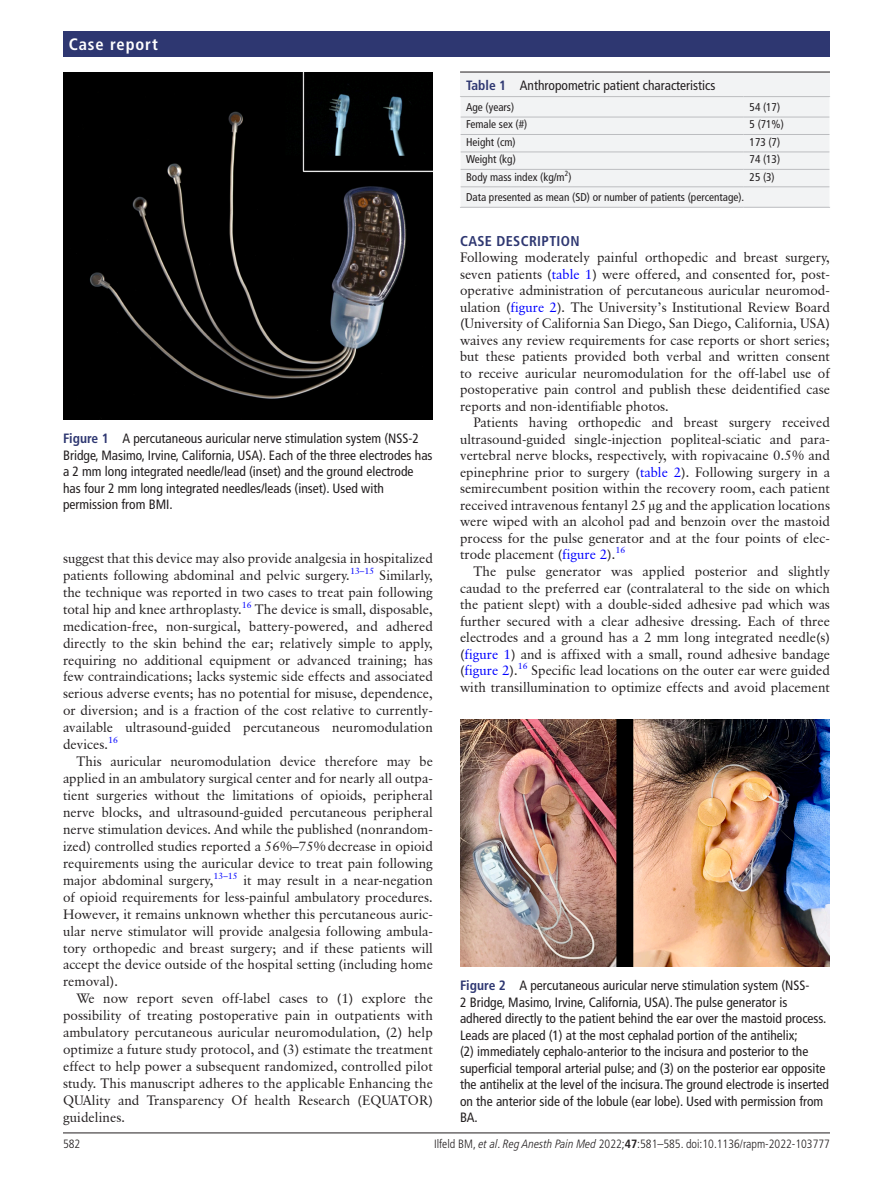
<style>
.page{position:relative;width:893px;height:1191px;background:#fff}
.page>*{position:absolute;margin:0;border:0;box-sizing:border-box;transform-origin:0 0}
.t1{font:700 condensed 16.5px "Frutiger LT Pro";letter-spacing:.055em;color:#fff}
.t2{font:700 condensed 14.25px "Frutiger LT Pro";letter-spacing:.025em;color:#2e3771}
.t3{font:13.5px/17px "Classical Garamond BT";color:#231f20;text-align:justify}
.t4{font:condensed 13.5px/16.5px "Frutiger LT Pro";color:#231f20}
.t5{font:300 condensed 12px "Frutiger LT Pro";color:#231f20}
.t6{font:condensed 11.25px "Frutiger LT Pro";color:#231f20}
.t7{font:condensed 7.5px "Frutiger LT Pro";color:#231f20}
.s1{font-weight:700;color:#2e3771}
.s2{color:#00f}
.s3{font-family:"Times New Roman"}
.s4{font-style:italic}
.s5{font-weight:700}
</style>
<div class="page">
<hr style="left:63px;top:1132px;width:767px;height:1px;background:#231f20">
<div style="left:63px;top:31px;width:767px;height:25px;background:#2e3771"></div>
<img style="left:63px;top:72px;width:370px;height:347px">
<div style="left:460px;top:72px;width:370px;height:135px;background:#f2f3f4"></div>
<hr style="left:460px;top:72px;width:370px;height:1px;background:#231f20">
<hr style="left:460px;top:96px;width:284px;height:1px;background:#bcbdc0">
<hr style="left:744px;top:96px;width:86px;height:1px;background:#bcbdc0">
<hr style="left:460px;top:117px;width:284px;height:1px;background:#bcbdc0">
<hr style="left:744px;top:117px;width:86px;height:1px;background:#bcbdc0">
<hr style="left:460px;top:134px;width:284px;height:1px;background:#bcbdc0">
<hr style="left:744px;top:134px;width:86px;height:1px;background:#bcbdc0">
<hr style="left:460px;top:152px;width:284px;height:1px;background:#bcbdc0">
<hr style="left:744px;top:152px;width:86px;height:1px;background:#bcbdc0">
<hr style="left:460px;top:169px;width:284px;height:1px;background:#bcbdc0">
<hr style="left:744px;top:169px;width:86px;height:1px;background:#bcbdc0">
<hr style="left:744px;top:186px;width:86px;height:1px;background:#bcbdc0">
<hr style="left:460px;top:186px;width:284px;height:1px;background:#bcbdc0">
<hr style="left:460px;top:207px;width:284px;height:1px;background:#bcbdc0">
<hr style="left:744px;top:207px;width:86px;height:1px;background:#bcbdc0">
<img style="left:460px;top:719px;width:370px;height:247px">
<p class="t1" style="left:69px;top:34px;width:91px">Case report</p>
<p class="t4" style="left:63px;top:430px;width:371px"><span class="s1">Figure 1</span> A percutaneous auricular nerve stimulation system (NSS-2<br>Bridge, Masimo, Irvine, California, USA). Each of the three electrodes has a 2 mm long integrated needle/lead (inset) and the ground electrode has four 2 mm long integrated needles/leads (inset). Used with permission from BMI.</p>
<p class="t3" style="left:63px;top:549px;width:371px">suggest that this device may also provide analgesia in hospitalized patients following abdominal and pelvic surgery.<sup>13–15</sup> Similarly, the technique was reported in two cases to treat pain following total hip and knee arthroplasty.<sup>16</sup> The device is small, disposable, medication-free, non-surgical, battery-powered, and adhered directly to the skin behind the ear; relatively simple to apply, requiring no additional equipment or advanced training; has few contraindications; lacks systemic side effects and associated serious adverse events; has no potential for misuse, dependence, or diversion; and is a fraction of the cost relative to currently&shy;available ultrasound-guided percutaneous neuromodulation devices.<sup>16</sup></p>
<p class="t3" style="left:63px;top:753px;width:371px;text-indent:14px">This auricular neuromodulation device therefore may be applied in an ambulatory surgical center and for nearly all outpa&shy;tient surgeries without the limitations of opioids, peripheral nerve blocks, and ultrasound-guided percutaneous peripheral nerve stimulation devices. And while the published (nonrandom&shy;ized) controlled studies reported a 56%–75%decrease in opioid requirements using the auricular device to treat pain following major abdominal surgery,<sup>13–15</sup> it may result in a near-negation of opioid requirements for less-painful ambulatory procedures.<br>However, it remains unknown whether this percutaneous auric&shy;ular nerve stimulator will provide analgesia following ambula&shy;tory orthopedic and breast surgery; and if these patients will accept the device outside of the hospital setting (including home removal).</p>
<p class="t3" style="left:63px;top:990px;width:371px;text-indent:14px">We now report seven off-label cases to (1) explore the possibility of treating postoperative pain in outpatients with ambulatory percutaneous auricular neuromodulation, (2) help optimize a future study protocol, and (3) estimate the treatment effect to help power a subsequent randomized, controlled pilot study. This manuscript adheres to the applicable Enhancing the QUAlity and Transparency Of health Research (EQUATOR) guidelines.</p>
<p class="t4" style="left:466px;top:78px;width:251px"><span class="s1">Table 1</span> Anthropometric patient characteristics</p>
<p class="t6" style="left:466px;top:101px;width:50px">Age (years)</p>
<p class="t6" style="left:750px;top:101px;width:32px">54 (17)</p>
<p class="t6" style="left:466px;top:118px;width:63px">Female sex (#)</p>
<p class="t6" style="left:750px;top:118px;width:36px">5 (71%)</p>
<p class="t6" style="left:466px;top:135px;width:51px">Height (cm)</p>
<p class="t6" style="left:750px;top:135px;width:32px">173 (7)</p>
<p class="t6" style="left:466px;top:153px;width:51px">Weight (kg)</p>
<p class="t6" style="left:750px;top:153px;width:32px">74 (13)</p>
<p class="t6" style="left:466px;top:170px;width:107px">Body mass index (kg/m )</p>
<p class="t7" style="left:565px;top:169px;width:5px">2</p>
<p class="t6" style="left:750px;top:170px;width:27px">25 (3)</p>
<p class="t6" style="left:466px;top:191px;width:280px">Data presented as mean (SD) or number of patients (percentage).</p>
<p class="t2" style="left:460px;top:232px;width:121px">CASE DESCRIPTION</p>
<p class="t3" style="left:460px;top:249px;width:371px;line-height:16.5px">Following moderately painful orthopedic and breast surgery, seven patients (<span class="s2">table 1</span>) were offered, and consented for, post&shy;operative administration of percutaneous auricular neuromod&shy;ulation (<span class="s2">figure 2</span>). The University’s Institutional Review Board (University of California San Diego, San Diego, California, USA) waives any review requirements for case reports or short series; but these patients provided both verbal and written consent to receive auricular neuromodulation for the off-label use of postoperative pain control and publish these deidentified case reports and non-identifiable photos.</p>
<p class="t3" style="left:460px;top:414px;width:371px;line-height:16.5px;text-indent:14px">Patients having orthopedic and breast surgery received ultrasound-guided single-injection popliteal-sciatic and para&shy;vertebral nerve blocks, respectively, with ropivacaine 0.5% and epinephrine prior to surgery (<span class="s2">table 2</span>). Following surgery in a semirecumbent position within the recovery room, each patient received intravenous fentanyl 25<span class="s3">µ</span>g and the application locations were wiped with an alcohol pad and benzoin over the mastoid process for the pulse generator and at the four points of elec&shy;trode placement (<span class="s2">figure 2</span>).<sup>16</sup></p>
<p class="t3" style="left:460px;top:563px;width:371px;line-height:16.5px;text-indent:14px">The pulse generator was applied posterior and slightly caudad to the preferred ear (contralateral to the side on which the patient slept) with a double-sided adhesive pad which was further secured with a clear adhesive dressing. Each of three electrodes and a ground has a 2 mm long integrated needle(s) (<span class="s2">figure 1</span>) and is affixed with a small, round adhesive bandage (<span class="s2">figure 2</span>).<sup>16</sup> Specific lead locations on the outer ear were guided with transillumination to optimize effects and avoid placement</p>
<p class="t4" style="left:460px;top:977px;width:370px"><span class="s1">Figure 2</span> A percutaneous auricular nerve stimulation system (NSS-<br>2 Bridge, Masimo, Irvine, California, USA). The pulse generator is adhered directly to the patient behind the ear over the mastoid process.<br>Leads are placed (1) at the most cephalad portion of the antihelix;<br>(2) immediately cephalo-anterior to the incisura and posterior to the superficial temporal arterial pulse; and (3) on the posterior ear opposite the antihelix at the level of the incisura. The ground electrode is inserted on the anterior side of the lobule (ear lobe). Used with permission from BA.</p>
<p class="t5" style="left:63px;top:1136px;width:19px">582</p>
<p class="t5" style="left:434px;top:1136px;width:397px">Ilfeld BM, <span class="s4">et al</span>. <span class="s4">Reg Anesth Pain Med</span> 2022;<span class="s5">47</span>:581–585. doi:10.1136/rapm-2022-103777</p>
</div>
